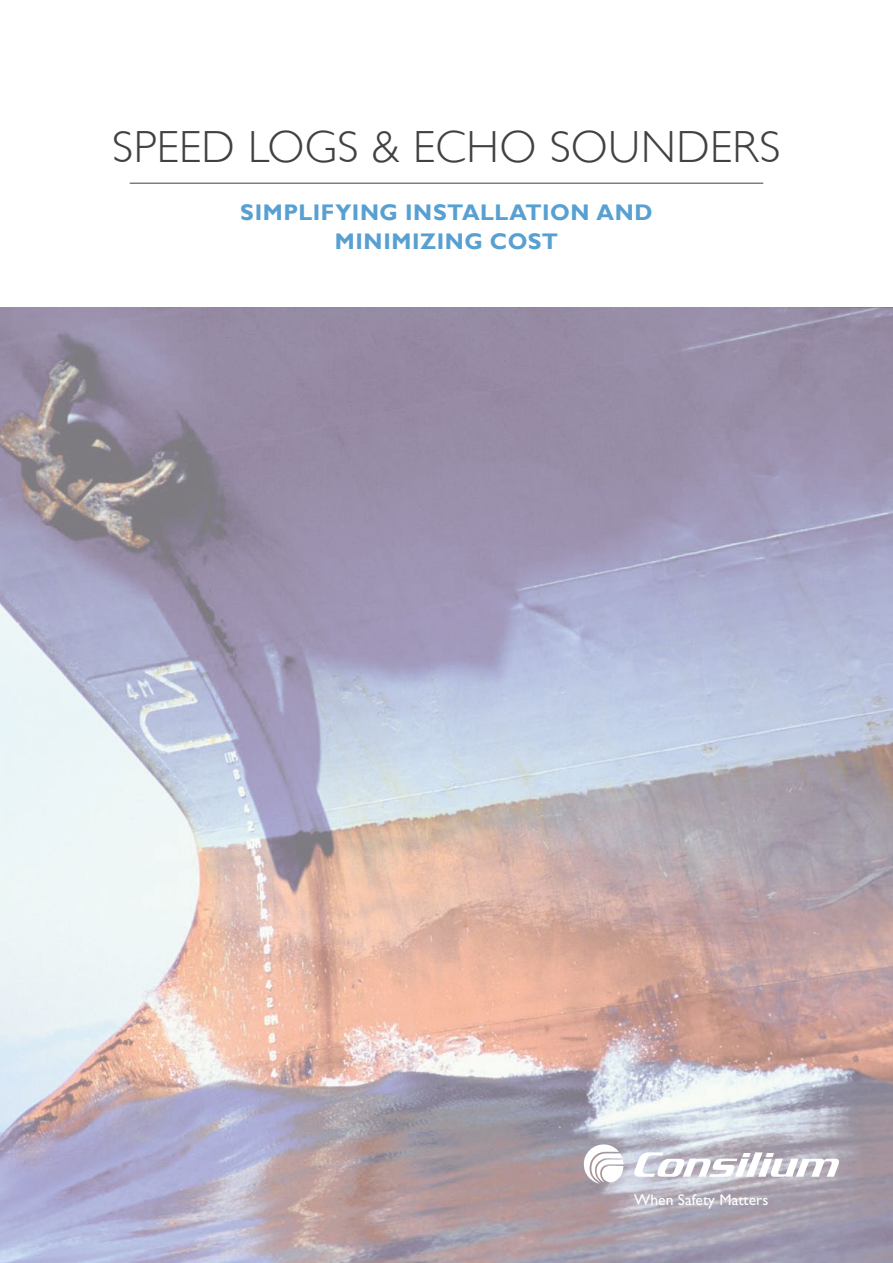
<style>
.page{position:relative;width:893px;height:1263px;background:#fff}
.page>*{position:absolute;margin:0;border:0;box-sizing:border-box;transform-origin:0 0}
.t1{font:300 45px "Gill Alt One";letter-spacing:.01em;color:#414042}
.t2{font:700 22.65px/29.1px "Gill Alt One";letter-spacing:.025em;color:#58a0d2;text-align:center}
.t3{font:15.6px "Gill Alt One";color:#fff}
</style>
<div class="page">
<img style="left:0;top:307px;width:788px;height:743px">
<img style="left:788px;top:307px;width:105px;height:956px">
<img style="left:0;top:1050px;width:790px;height:213px">
<hr style="left:130px;top:183px;width:633px;height:1px;background:#414042">
<svg style="left:584px;top:1144px;width:39px;height:40px"></svg>
<svg style="left:634px;top:1152px;width:205px;height:25px"></svg>
<h1 class="t1" style="left:112px;top:121px;width:670px">SPEED LOGS &amp; ECHO SOUNDERS</h1>
<p class="t2" style="left:240px;top:197px;width:414px">SIMPLIFYING INSTALLATION AND<br>MINIMIZING COST</p>
<p class="t3" style="left:634px;top:1191px;width:136px">When Safety Matters</p>
</div>
